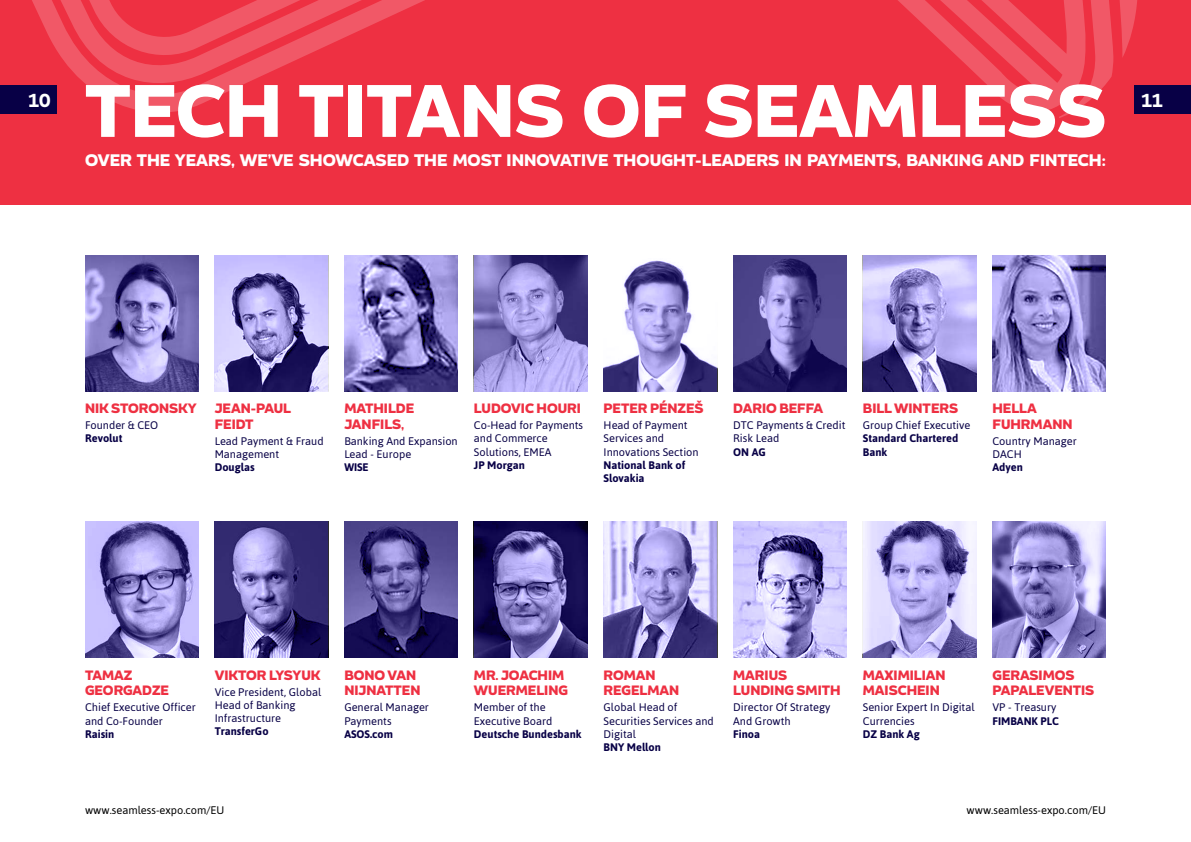
<style>
.page{position:relative;width:1191px;height:842px;background:#fff}
.page>*{position:absolute;margin:0;border:0;box-sizing:border-box;transform-origin:0 0}
.t1{font:700 71px "Blanc";color:#fff}
.t2{font:600 18px "Blanc";color:#fff}
.t3{font:700 16px "Blanc";color:#fff}
.t4{font:700 13px/15.6px "Blanc";color:#ee3042}
.t5{font:11px/13.2px "Asap";color:#080046}
.t6{font:700 11px/13.2px "Asap";color:#080046}
.t7{font:11px "Asap";color:#000}
</style>
<div class="page">
<svg style="left:85px;top:522px;width:113px;height:136px;background:#928acc"></svg>
<svg style="left:215px;top:522px;width:113px;height:136px;background:#524a8e"></svg>
<svg style="left:992px;top:255px;width:114px;height:136px;background:#9189cb"></svg>
<svg style="left:863px;top:255px;width:113px;height:136px;background:#9b94d1"></svg>
<svg style="left:603px;top:260px;width:114px;height:131px"></svg>
<svg style="left:344px;top:522px;width:114px;height:136px;background:#463e83"></svg>
<svg style="left:733px;top:255px;width:113px;height:136px;background:#4d458a"></svg>
<svg style="left:474px;top:522px;width:113px;height:136px;background:#4d4589"></svg>
<svg style="left:603px;top:522px;width:114px;height:136px;background:#9790c9"></svg>
<svg style="left:733px;top:522px;width:113px;height:136px;background:#b4aee3"></svg>
<svg style="left:863px;top:522px;width:113px;height:136px;background:#aea8dc"></svg>
<svg style="left:992px;top:522px;width:114px;height:136px;background:#8f88c7"></svg>
<svg style="left:474px;top:255px;width:113px;height:136px;background:#8880c5"></svg>
<svg style="left:344px;top:255px;width:114px;height:136px;background:#7d75b8"></svg>
<svg style="left:85px;top:255px;width:113px;height:136px;background:#7871b4"></svg>
<svg style="left:215px;top:255px;width:113px;height:136px;background:#928bc7"></svg>
<svg style="left:0;top:0;width:1191px;height:204px;background:#ee3446"></svg>
<div style="left:0;top:85px;width:57px;height:28px;background:#080046"></div>
<div style="left:1134px;top:85px;width:57px;height:28px;background:#080046"></div>
<h1 class="t1" style="left:85px;top:64px;width:1022px">TECH TITANS OF SEAMLESS</h1>
<h2 class="t2" style="left:28px;top:88px;width:24px">10</h2>
<h2 class="t2" style="left:1141px;top:88px;width:23px">11</h2>
<h3 class="t3" style="left:85px;top:150px;width:1022px">OVER THE YEARS, WE’VE SHOWCASED THE MOST INNOVATIVE THOUGHT-LEADERS IN PAYMENTS, BANKING AND FINTECH:</h3>
<p class="t4" style="left:85px;top:401px;width:113px">NIK STORONSKY</p>
<p class="t5" style="left:85px;top:419px;width:75px">Founder &amp; CEO</p>
<p class="t6" style="left:85px;top:432px;width:39px">Revolut</p>
<p class="t4" style="left:215px;top:401px;width:78px">JEAN-PAUL<br>FEIDT</p>
<p class="t5" style="left:215px;top:434px;width:110px">Lead Payment &amp; Fraud<br>Management</p>
<p class="t6" style="left:215px;top:461px;width:41px">Douglas</p>
<p class="t4" style="left:344px;top:401px;width:71px">MATHILDE<br>JANFILS,</p>
<p class="t5" style="left:344px;top:434px;width:115px">Banking And Expansion<br>Lead - Europe</p>
<p class="t6" style="left:344px;top:461px;width:26px">WISE</p>
<p class="t4" style="left:474px;top:401px;width:108px">LUDOVIC HOURI</p>
<p class="t5" style="left:474px;top:419px;width:111px">Co-Head for Payments and Commerce<br>Solutions, EMEA</p>
<p class="t6" style="left:474px;top:458px;width:53px">JP Morgan</p>
<p class="t4" style="left:603px;top:401px;width:102px">PETER PÉNZEŠ</p>
<p class="t5" style="left:603px;top:419px;width:97px">Head of Payment<br>Services and<br>Innovations Section</p>
<p class="t6" style="left:603px;top:458px;width:83px">National Bank of<br>Slovakia</p>
<p class="t4" style="left:733px;top:401px;width:91px">DARIO BEFFA</p>
<p class="t5" style="left:733px;top:419px;width:114px">DTC Payments &amp; Credit<br>Risk Lead</p>
<p class="t6" style="left:733px;top:445px;width:34px">ON AG</p>
<p class="t4" style="left:863px;top:401px;width:97px">BILL WINTERS</p>
<p class="t5" style="left:863px;top:419px;width:109px">Group Chief Executive</p>
<p class="t6" style="left:863px;top:432px;width:97px">Standard Chartered<br>Bank</p>
<p class="t4" style="left:992px;top:401px;width:81px">HELLA<br>FUHRMANN</p>
<p class="t5" style="left:992px;top:434px;width:86px">Country Manager<br>DACH</p>
<p class="t6" style="left:992px;top:461px;width:32px">Adyen</p>
<p class="t4" style="left:85px;top:667px;width:85px">TAMAZ<br>GEORGADZE</p>
<p class="t5" style="left:85px;top:701px;width:112px">Chief Executive Officer and Co-Founder</p>
<p class="t6" style="left:85px;top:727px;width:31px">Raisin</p>
<p class="t4" style="left:215px;top:667px;width:107px">VIKTOR LYSYUK</p>
<p class="t5" style="left:215px;top:685px;width:108px">Vice President, Global<br>Head of Banking<br>Infrastructure</p>
<p class="t6" style="left:215px;top:725px;width:55px">TransferGo</p>
<p class="t4" style="left:344px;top:667px;width:78px">BONO VAN<br>NIJNATTEN</p>
<p class="t5" style="left:344px;top:701px;width:86px">General Manager<br>Payments</p>
<p class="t6" style="left:344px;top:727px;width:50px">ASOS.com</p>
<p class="t4" style="left:474px;top:667px;width:96px">MR. JOACHIM<br>WUERMELING</p>
<p class="t5" style="left:474px;top:701px;width:80px">Member of the<br>Executive Board</p>
<p class="t6" style="left:474px;top:727px;width:109px">Deutsche Bundesbank</p>
<p class="t4" style="left:603px;top:667px;width:77px">ROMAN<br>REGELMAN</p>
<p class="t5" style="left:603px;top:701px;width:112px">Global Head of<br>Securities Services and<br>Digital</p>
<p class="t6" style="left:603px;top:740px;width:59px">BNY Mellon</p>
<p class="t4" style="left:733px;top:667px;width:109px">MARIUS<br>LUNDING SMITH</p>
<p class="t5" style="left:733px;top:701px;width:99px">Director Of Strategy<br>And Growth</p>
<p class="t6" style="left:733px;top:727px;width:28px">Finoa</p>
<p class="t4" style="left:863px;top:667px;width:84px">MAXIMILIAN<br>MAISCHEIN</p>
<p class="t5" style="left:863px;top:701px;width:113px">Senior Expert In Digital<br>Currencies</p>
<p class="t6" style="left:863px;top:727px;width:58px">DZ Bank Ag</p>
<p class="t4" style="left:992px;top:667px;width:103px">GERASIMOS<br>PAPALEVENTIS</p>
<p class="t5" style="left:992px;top:701px;width:65px">VP - Treasury</p>
<p class="t6" style="left:992px;top:714px;width:68px">FIMBANK PLC</p>
<p class="t7" style="left:85px;top:803px;width:141px">www.seamless-expo.com/EU</p>
<p class="t7" style="left:966px;top:803px;width:141px">www.seamless-expo.com/EU</p>
</div>
